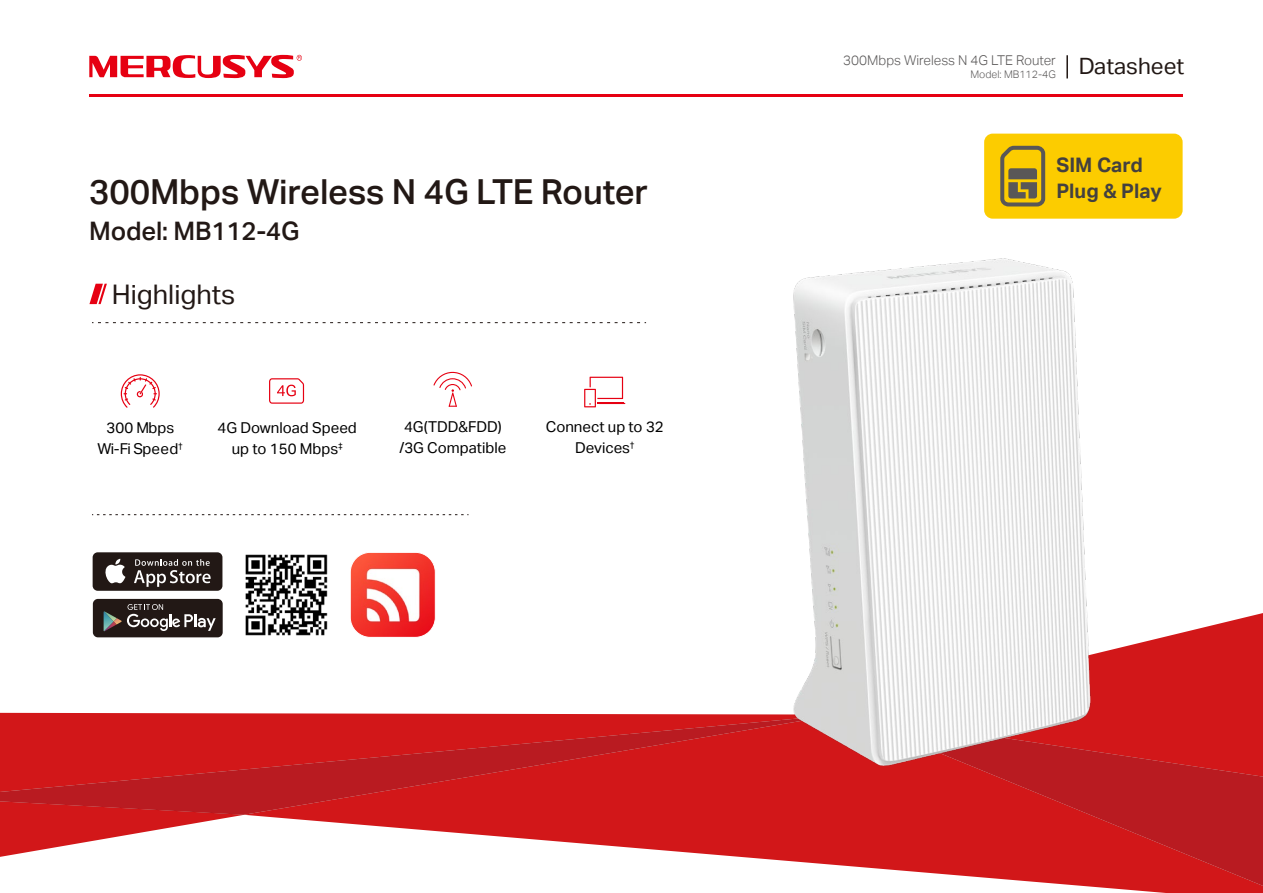
<style>
.page{position:relative;width:1263px;height:893px;background:#fff}
.page>*{position:absolute;margin:0;border:0;box-sizing:border-box;transform-origin:0 0}
.t1{font:34.5px "TP Link Aktiv Medium";letter-spacing:-.005em;color:#221815}
.t2{font:27px "TP Link Aktiv Regular";color:#221815}
.t3{font:25.5px "TP Link Aktiv Medium";letter-spacing:-.005em;color:#221815}
.t4{font:19.95px/26px "TP Link Aktiv Bold";color:#43403f}
.t5{font:15px/21px "TP Link Aktiv Regular";color:#000;text-align:center}
.t6{font:13.5px "TP Link Aktiv Light";color:#595757}
.t7{font:10.5px "TP Link Aktiv Light";color:#595757}
</style>
<div class="page">
<svg style="left:89px;top:55px;width:213px;height:23px"></svg>
<hr style="left:89px;top:94px;width:1093px;height:2px;background:#e60012">
<hr style="left:1066px;top:55px;width:2px;height:23px;background:#221815">
<svg style="left:92px;top:322px;width:554px;height:1px"></svg>
<svg style="left:89px;top:284px;width:18px;height:20px"></svg>
<svg style="left:0;top:713px;width:541px;height:144px"></svg>
<svg style="left:244px;top:714px;width:601px;height:152px"></svg>
<svg style="left:0;top:715px;width:837px;height:100px;background:#cb181b"></svg>
<svg style="left:1197px;top:613px;width:66px;height:101px;background:#d5292b"></svg>
<svg style="left:845px;top:714px;width:418px;height:179px;background:#d13134"></svg>
<img style="left:684px;top:215px;width:513px;height:599px">
<div style="left:984px;top:134px;width:198px;height:85px;background:#fccc00;border-radius:9px"></div>
<svg style="left:1000px;top:145px;width:46px;height:62px"></svg>
<svg style="left:584px;top:377px;width:41px;height:30px"></svg>
<svg style="left:433px;top:372px;width:39px;height:35px"></svg>
<svg style="left:269px;top:378px;width:35px;height:26px"></svg>
<svg style="left:121px;top:374px;width:39px;height:34px"></svg>
<svg style="left:92px;top:514px;width:376px;height:1px"></svg>
<img style="left:352px;top:552px;width:83px;height:84px">
<div style="left:350px;top:552px;width:85px;height:86px;border:1px solid #fff;border-radius:20px"></div>
<img style="left:245px;top:554px;width:83px;height:82px">
<div style="left:93px;top:552px;width:129px;height:39px;background:#221815;border-radius:5px"></div>
<svg style="left:105px;top:559px;width:20px;height:24px"></svg>
<svg style="left:134px;top:559px;width:77px;height:28px"></svg>
<div style="left:93px;top:599px;width:130px;height:38px;background:#221815;border-radius:5px"></div>
<svg style="left:104px;top:604px;width:112px;height:27px"></svg>
<h1 class="t1" style="left:89px;top:172px;width:560px">300Mbps Wireless N 4G LTE Router</h1>
<h3 class="t3" style="left:89px;top:216px;width:212px">Model: MB112-4G</h3>
<h2 class="t2" style="left:112px;top:279px;width:125px">Highlights</h2>
<p class="t5" style="left:97px;top:418px;width:87px">300 Mbps<br>Wi-Fi Speed<sup>†</sup></p>
<p class="t5" style="left:217px;top:418px;width:141px">4G Download Speed up to 150 Mbps<sup>‡</sup></p>
<p class="t5" style="left:399px;top:416px;width:108px">4G(TDD&amp;FDD) /3G Compatible</p>
<p class="t5" style="left:546px;top:416px;width:120px">Connect up to 32<br>Devices<sup>†</sup></p>
<p class="t6" style="left:843px;top:52px;width:214px">300Mbps Wireless N 4G LTE Router</p>
<p class="t7" style="left:970px;top:68px;width:215px">Model: MB112-4G <sup>Datasheet</sup></p>
<h3 class="t4" style="left:1056px;top:152px;width:107px">SIM Card<br>Plug &amp; Play</h3>
</div>
